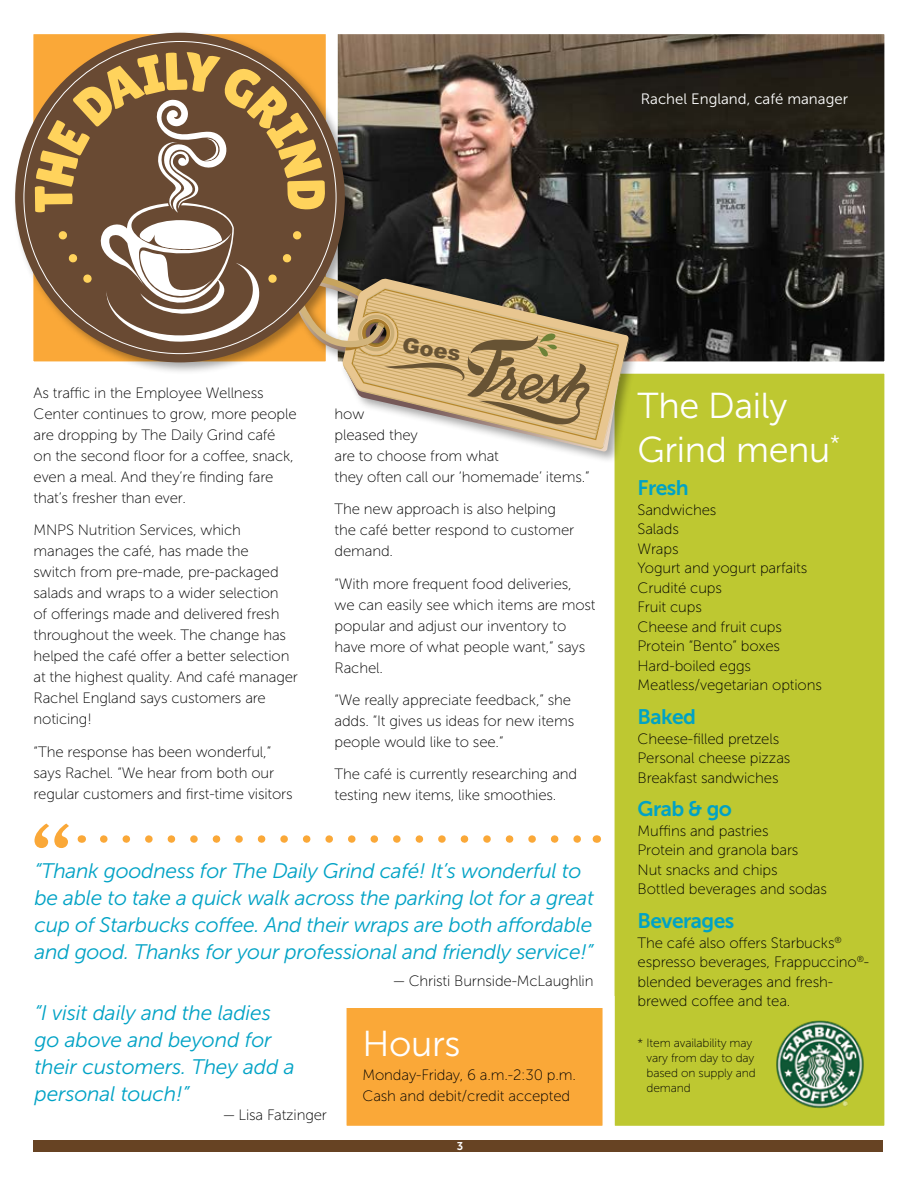
<style>
.page{position:relative;width:918px;height:1188px;background:#fff}
.page>*{position:absolute;margin:0;border:0;box-sizing:border-box;transform-origin:0 0}
.t1{font:36px/43.5px "Museo Sans 300";letter-spacing:-.01em;color:#fff}
.t2{font:900 21.15px "Arial";color:#675334}
.t3{font:italic 21px/27px "Museo Sans 300";letter-spacing:-.015em;color:#00a2c5}
.t4{font:21px "Museo Sans 700";letter-spacing:-.025em;color:#00a2c5}
.t5{font:15px/21px "Museo Sans 100";letter-spacing:-.01em;color:#000}
.t6{font:15px "Museo Sans 300";color:#fff}
.t7{font:12px/15px "Museo Sans 100";letter-spacing:-.01em;color:#000}
.t8{font:11.25px "Museo Sans 700";color:#fff}
</style>
<div class="page">
<div style="left:34px;top:1140px;width:849px;height:12px;background:#674323"></div>
<div style="left:603px;top:362px;width:293px;height:776px;background:#bec831;border:12px solid #fff"></div>
<img style="left:776px;top:1020px;width:88px;height:89px">
<svg style="left:34px;top:824px;width:35px;height:24px"></svg>
<svg style="left:104px;top:835px;width:477px;height:8px"></svg>
<img style="left:641px;top:35px;width:242px;height:325px">
<div style="left:197px;top:22px;width:699px;height:351px;border:12px solid #fff"></div>
<div style="left:12px;top:29px;width:629px;height:435px;background:#000;opacity:.35"></div>
<div style="left:15px;top:33px;width:330px;height:329px;background:#694a33;border-radius:50%"></div>
<svg style="left:35px;top:52px;width:594px;height:397px"></svg>
<div style="left:335px;top:996px;width:280px;height:142px;background:#faa838;border:12px solid #fff"></div>
<p class="t6" style="left:641px;top:91px;width:209px">Rachel England, café manager</p>
<p class="t5" style="left:34px;top:383px;width:265px">As traffic in the Employee Wellness Center continues to grow, more people are dropping by The Daily Grind café on the second floor for a coffee, snack, even a meal. And they’re finding fare that’s fresher than ever.</p>
<p class="t5" style="left:34px;top:520px;width:266px">MNPS Nutrition Services, which manages the café, has made the<br>switch from pre-made, pre-packaged salads and wraps to a wider selection<br>of offerings made and delivered fresh throughout the week. The change has helped the café offer a better selection at the highest quality. And café manager Rachel England says customers are noticing!</p>
<p class="t5" style="left:34px;top:741px;width:261px">“The response has been wonderful,” says Rachel. “We hear from both our regular customers and first-time visitors</p>
<h2 class="t2" style="left:405px;top:329px;width:60px;rotate:9deg">Goes</h2>
<p class="t5" style="left:335px;top:404px;width:257px">how<br>pleased they<br>are to choose from what<br>they often call our ‘homemade’ items.”</p>
<p class="t5" style="left:335px;top:499px;width:241px">The new approach is also helping the café better respond to customer demand.</p>
<p class="t5" style="left:335px;top:573px;width:263px">“With more frequent food deliveries, we can easily see which items are most popular and adjust our inventory to have more of what people want,” says<br>Rachel.</p>
<p class="t5" style="left:335px;top:690px;width:241px">“We really appreciate feedback,” she adds. “It gives us ideas for new items people would like to see.”</p>
<p class="t5" style="left:335px;top:764px;width:244px">The café is currently researching and testing new items, like smoothies.</p>
<p class="t3" style="left:34px;top:857px;width:561px">“Thank goodness for The Daily Grind café! It’s wonderful to be able to take a quick walk across the parking lot for a great cup of Starbucks coffee. And their wraps are both affordable and good. Thanks for your professional and friendly service!”</p>
<p class="t5" style="left:393px;top:970px;width:202px">— Christi Burnside-McLaughlin</p>
<h3 class="t3" style="left:34px;top:999px;width:262px">“I visit daily and the ladies go above and beyond for their customers. They add a personal touch!”</h3>
<p class="t5" style="left:223px;top:1105px;width:105px">— Lisa Fatzinger</p>
<p class="t8" style="left:457px;top:1140px;width:8px">3</p>
<h1 class="t1" style="left:363px;top:1022px;width:99px">Hours</h1>
<p class="t5" style="left:363px;top:1064px;width:215px">Monday-Friday, 6 a.m.-2:30 p.m.<br>Cash and debit/credit accepted</p>
<h1 class="t1" style="left:638px;top:384px;width:204px">The Daily<br>Grind menu<sup>*</sup></h1>
<h3 class="t4" style="left:638px;top:476px;width:53px">Fresh</h3>
<p class="t5" style="left:638px;top:500px;width:186px;line-height:19.5px">Sandwiches<br>Salads<br>Wraps<br>Yogurt and yogurt parfaits<br>Crudité cups<br>Fruit cups<br>Cheese and fruit cups<br>Protein “Bento” boxes<br>Hard-boiled eggs<br>Meatless/vegetarian options</p>
<h3 class="t4" style="left:638px;top:705px;width:60px">Baked</h3>
<p class="t5" style="left:638px;top:729px;width:154px;line-height:19.5px">Cheese-filled pretzels<br>Personal cheese pizzas<br>Breakfast sandwiches</p>
<h3 class="t4" style="left:638px;top:797px;width:96px">Grab &amp; go</h3>
<p class="t5" style="left:638px;top:821px;width:191px;line-height:19.5px">Muffins and pastries<br>Protein and granola bars<br>Nut snacks and chips<br>Bottled beverages and sodas</p>
<h3 class="t4" style="left:638px;top:909px;width:98px">Beverages</h3>
<p class="t5" style="left:638px;top:933px;width:233px;line-height:19.5px">The café also offers Starbucks<sup>® </sup>espresso beverages, Frappuccino<sup>®</sup>- blended beverages and fresh&shy;brewed coffee and tea.</p>
<p class="t7" style="left:647px;top:1036px;width:111px;text-indent:-9px">* Item availability may vary from day to day based on supply and demand</p>
</div>
